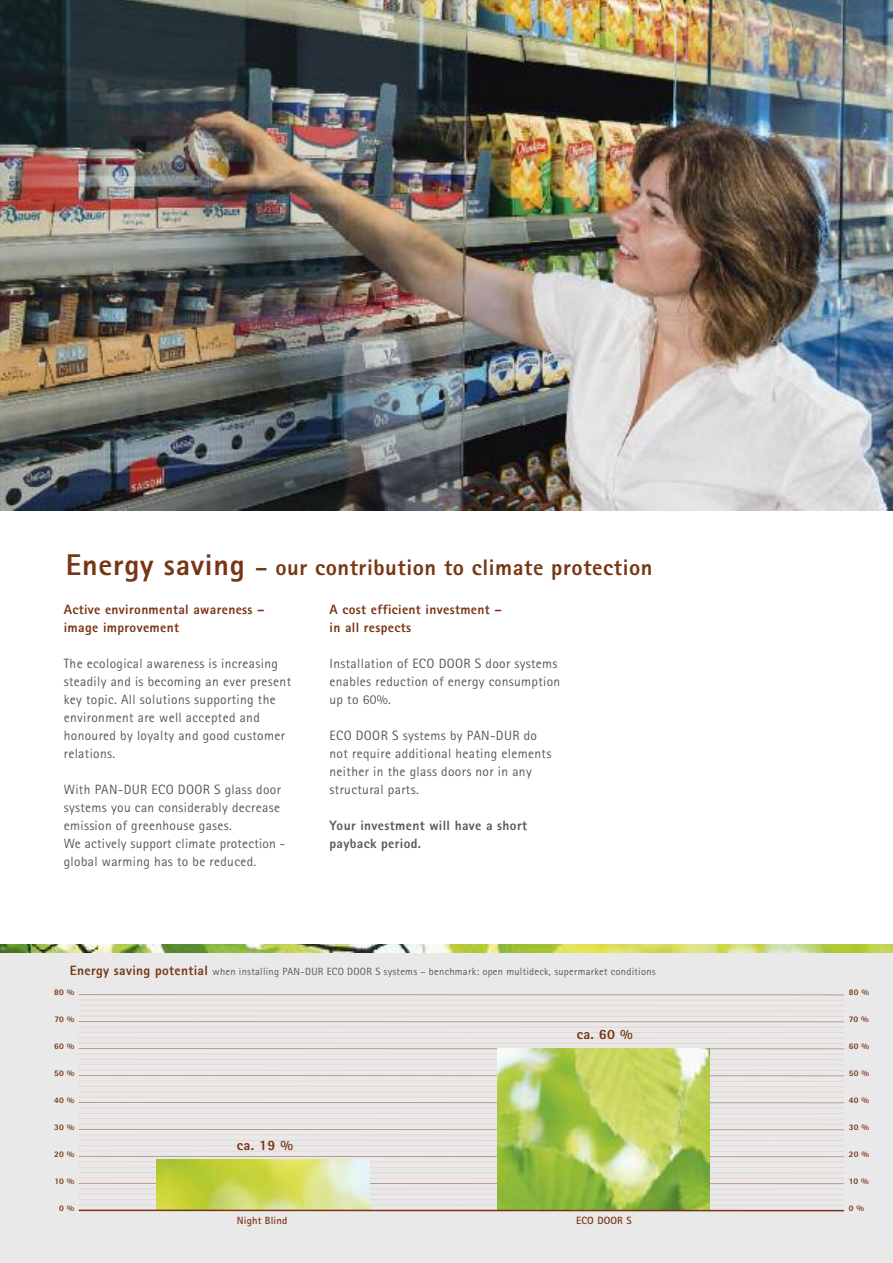
<style>
.page{position:relative;width:893px;height:1263px;background:#fff}
.page>*{position:absolute;margin:0;border:0;box-sizing:border-box;transform-origin:0 0}
.t1{font:800 22.5px "Rotis Sans Serif";letter-spacing:.025em;color:#773514}
.t2{font:800 14.25px "Rotis Sans Serif";letter-spacing:.025em;color:#773514}
.t3{font:13.5px/18px "Rotis Sans Serif";letter-spacing:.025em;color:#58595c}
.t4{font:800 13.5px/18px "Rotis Sans Serif";letter-spacing:.025em;color:#773514}
.t5{font:800 13.5px/18px "Rotis Sans Serif";letter-spacing:.025em;color:#58595c}
.t6{font:10.5px "Rotis Sans Serif";letter-spacing:.025em;color:#58595c}
.t7{font:700 10.5px "Rotis Sans Serif";letter-spacing:.015em;color:#773514}
.t8{font:800 8.55px "Rotis Sans Serif";letter-spacing:.025em;color:#773514}
.s1{font-size:30px}
.s2{font-weight:800;font-size:13.5px;color:#773514}
</style>
<div class="page">
<div style="left:0;top:944px;width:893px;height:319px;background:#e9e9e9"></div>
<img style="left:0;top:944px;width:893px;height:8px">
<img style="left:0;top:0;width:893px;height:510px">
<hr style="left:79px;top:1183px;width:765px;height:1px;background:#bb9a89">
<hr style="left:79px;top:1178px;width:765px;height:1px;background:#e4d6d0">
<hr style="left:79px;top:1172px;width:765px;height:1px;background:#e4d6d0">
<hr style="left:79px;top:1167px;width:765px;height:1px;background:#e4d6d0">
<hr style="left:79px;top:1161px;width:765px;height:1px;background:#e4d6d0">
<hr style="left:79px;top:1205px;width:765px;height:1px;background:#e4d6d0">
<hr style="left:79px;top:1199px;width:765px;height:1px;background:#e4d6d0">
<hr style="left:79px;top:1194px;width:765px;height:1px;background:#e4d6d0">
<hr style="left:79px;top:1188px;width:765px;height:1px;background:#e4d6d0">
<hr style="left:79px;top:1151px;width:765px;height:1px;background:#e4d6d0">
<hr style="left:79px;top:1145px;width:765px;height:1px;background:#e4d6d0">
<hr style="left:79px;top:1140px;width:765px;height:1px;background:#e4d6d0">
<hr style="left:79px;top:1134px;width:765px;height:1px;background:#e4d6d0">
<hr style="left:79px;top:1124px;width:765px;height:1px;background:#e4d6d0">
<hr style="left:79px;top:1118px;width:765px;height:1px;background:#e4d6d0">
<hr style="left:79px;top:1113px;width:765px;height:1px;background:#e4d6d0">
<hr style="left:79px;top:1107px;width:765px;height:1px;background:#e4d6d0">
<hr style="left:79px;top:1097px;width:765px;height:1px;background:#e4d6d0">
<hr style="left:79px;top:1091px;width:765px;height:1px;background:#e4d6d0">
<hr style="left:79px;top:1086px;width:765px;height:1px;background:#e4d6d0">
<hr style="left:79px;top:1080px;width:765px;height:1px;background:#e4d6d0">
<hr style="left:79px;top:1070px;width:765px;height:1px;background:#e4d6d0">
<hr style="left:79px;top:1064px;width:765px;height:1px;background:#e4d6d0">
<hr style="left:79px;top:1059px;width:765px;height:1px;background:#e4d6d0">
<hr style="left:79px;top:1054px;width:765px;height:1px;background:#e4d6d0">
<hr style="left:79px;top:1043px;width:765px;height:1px;background:#e4d6d0">
<hr style="left:79px;top:1037px;width:765px;height:1px;background:#e4d6d0">
<hr style="left:79px;top:1032px;width:765px;height:1px;background:#e4d6d0">
<hr style="left:79px;top:1027px;width:765px;height:1px;background:#e4d6d0">
<hr style="left:79px;top:1016px;width:765px;height:1px;background:#e4d6d0">
<hr style="left:79px;top:1010px;width:765px;height:1px;background:#e4d6d0">
<hr style="left:79px;top:1005px;width:765px;height:1px;background:#e4d6d0">
<hr style="left:79px;top:1000px;width:765px;height:1px;background:#e4d6d0">
<hr style="left:79px;top:1156px;width:765px;height:1px;background:#bb9a89">
<hr style="left:79px;top:1129px;width:765px;height:1px;background:#bb9a89">
<hr style="left:79px;top:1102px;width:765px;height:1px;background:#bb9a89">
<hr style="left:79px;top:1075px;width:765px;height:1px;background:#bb9a89">
<hr style="left:79px;top:1048px;width:765px;height:1px;background:#bb9a89">
<hr style="left:79px;top:1021px;width:765px;height:1px;background:#bb9a89">
<hr style="left:79px;top:994px;width:765px;height:1px;background:#bb9a89">
<img style="left:497px;top:1048px;width:213px;height:161px">
<img style="left:157px;top:1159px;width:212px;height:50px">
<hr style="left:79px;top:1209px;width:765px;height:2px;background:#773514">
<h1 class="t1" style="left:66px;top:554px;width:588px"><span class="s1">Energy saving</span> – our contribution to climate protection</h1>
<p class="t4" style="left:330px;top:600px;width:174px">A cost efficient investment – in all respects</p>
<p class="t3" style="left:330px;top:654px;width:232px">Installation of ECO DOOR S door systems enables reduction of energy consumption up to 60%.</p>
<p class="t3" style="left:330px;top:726px;width:223px">ECO DOOR S systems by PAN-DUR do not require additional heating elements neither in the glass doors nor in any structural parts.</p>
<p class="t5" style="left:330px;top:816px;width:199px">Your investment will have a short payback period.</p>
<p class="t4" style="left:64px;top:600px;width:202px">Active environmental awareness – image improvement</p>
<p class="t3" style="left:64px;top:654px;width:229px">The ecological awareness is increasing steadily and is becoming an ever present key topic. All solutions supporting the environment are well accepted and honoured by loyalty and good customer relations.</p>
<p class="t3" style="left:64px;top:780px;width:223px">With PAN-DUR ECO DOOR S glass door systems you can considerably decrease emission of greenhouse gases.<br>We actively support climate protection - global warming has to be reduced.</p>
<p class="t6" style="left:70px;top:965px;width:587px"><span class="s2">Energy saving potential</span> when installing PAN-DUR ECO DOOR S systems – benchmark: open multideck, supermarket conditions</p>
<p class="t8" style="left:54px;top:987px;width:22px">80 %</p>
<p class="t8" style="left:54px;top:1014px;width:21px">70 %</p>
<p class="t8" style="left:54px;top:1041px;width:22px">60 %</p>
<p class="t8" style="left:54px;top:1068px;width:22px">50 %</p>
<p class="t8" style="left:54px;top:1095px;width:22px">40 %</p>
<p class="t8" style="left:54px;top:1122px;width:22px">30 %</p>
<p class="t8" style="left:54px;top:1149px;width:22px">20 %</p>
<p class="t8" style="left:54px;top:1176px;width:21px">10 %</p>
<p class="t8" style="left:59px;top:1203px;width:17px">0 %</p>
<p class="t2" style="left:237px;top:1136px;width:58px">ca. 19 %</p>
<p class="t7" style="left:237px;top:1214px;width:52px">Night Blind</p>
<p class="t2" style="left:577px;top:1026px;width:58px">ca. 60 %</p>
<p class="t7" style="left:576px;top:1214px;width:57px">ECO DOOR S</p>
<p class="t8" style="left:849px;top:987px;width:22px">80 %</p>
<p class="t8" style="left:849px;top:1014px;width:21px">70 %</p>
<p class="t8" style="left:849px;top:1041px;width:22px">60 %</p>
<p class="t8" style="left:849px;top:1068px;width:22px">50 %</p>
<p class="t8" style="left:849px;top:1095px;width:22px">40 %</p>
<p class="t8" style="left:849px;top:1122px;width:22px">30 %</p>
<p class="t8" style="left:849px;top:1149px;width:22px">20 %</p>
<p class="t8" style="left:849px;top:1176px;width:21px">10 %</p>
<p class="t8" style="left:849px;top:1203px;width:17px">0 %</p>
</div>
